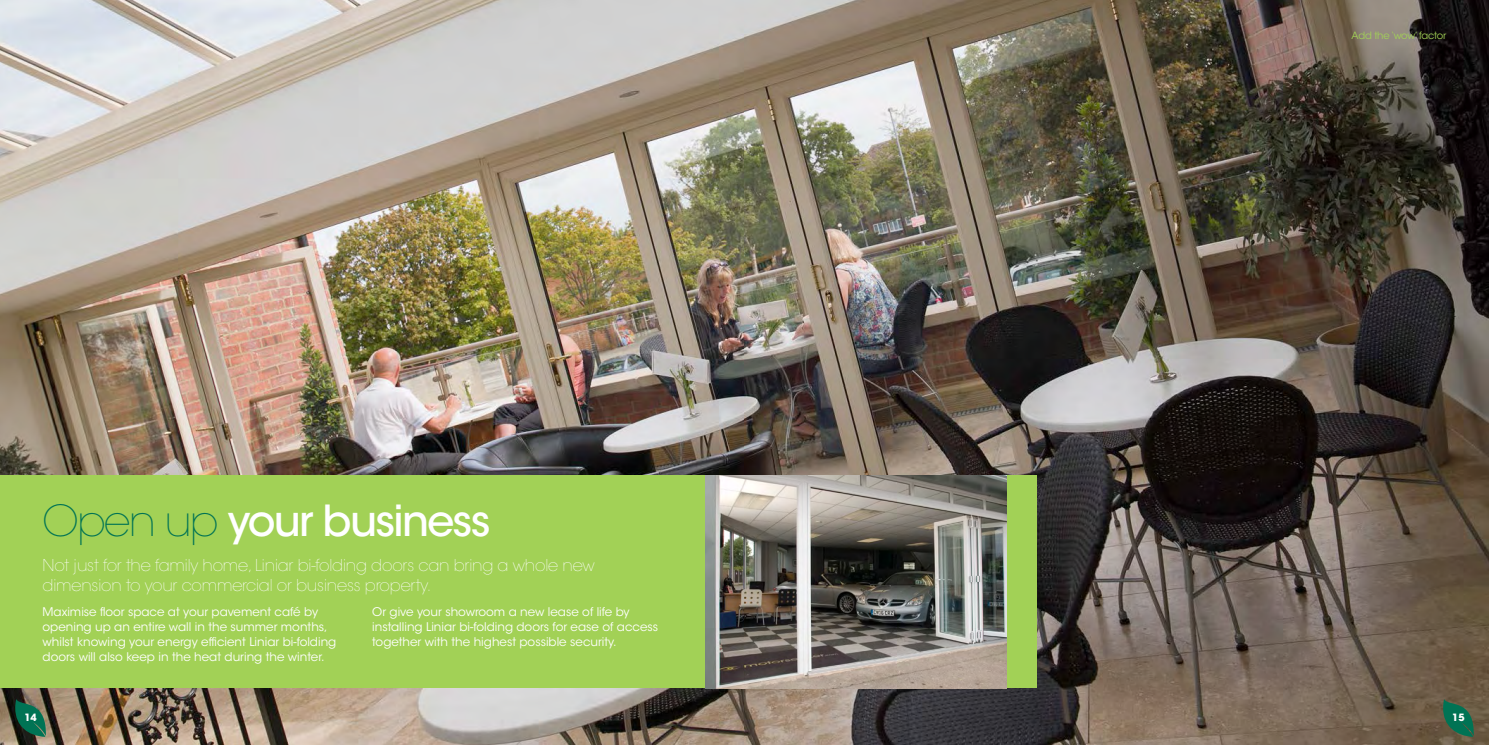
<style>
.page{position:relative;width:1489px;height:745px;background:#fff}
.page>*{position:absolute;margin:0;border:0;box-sizing:border-box;transform-origin:0 0}
.t1{font:500 42.5px "ITC Avant Garde Std";letter-spacing:-.04em;color:#fff}
.t2{font:200 16.25px/20px "ITC Avant Garde Std";letter-spacing:-.01em;color:#fff}
.t3{font:11.88px/15px "ITC Avant Garde Std";color:#fff}
.t4{font:10px "ITC Avant Garde Std";letter-spacing:-.02em;color:#a2d156}
.t5{font:700 10px "ITC Avant Garde Std";color:#fff}
.s1{font-weight:200;color:#007354}
</style>
<div class="page">
<img style="left:0;top:0;width:744px;height:744px">
<svg style="left:15px;top:698px;width:31px;height:38px"></svg>
<div style="left:0;top:475px;width:744px;height:213px;background:#a2d156"></div>
<img style="left:705px;top:475px;width:39px;height:213px">
<img style="left:744px;top:0;width:744px;height:744px">
<div style="left:744px;top:475px;width:292px;height:213px;background:#a2d156"></div>
<svg style="left:1442px;top:698px;width:31px;height:38px"></svg>
<img style="left:744px;top:475px;width:262px;height:213px">
<h1 class="t1" style="left:43px;top:494px;width:449px"><span class="s1">Open up</span> your business</h1>
<h2 class="t2" style="left:43px;top:554px;width:553px">Not just for the family home, Liniar bi-folding doors can bring a whole new dimension to your commercial or business property.</h2>
<p class="t3" style="left:43px;top:604px;width:295px">Maximise floor space at your pavement café by opening up an entire wall in the summer months, whilst knowing your energy efficient Liniar bi-folding doors will also keep in the heat during the winter.</p>
<p class="t3" style="left:372px;top:604px;width:287px">Or give your showroom a new lease of life by installing Liniar bi-folding doors for ease of access together with the highest possible security.</p>
<p class="t5" style="left:24px;top:710px;width:14px">14</p>
<p class="t4" style="left:1351px;top:30px;width:96px">Add the ‘wow’ factor</p>
<p class="t5" style="left:1451px;top:710px;width:14px">15</p>
</div>
